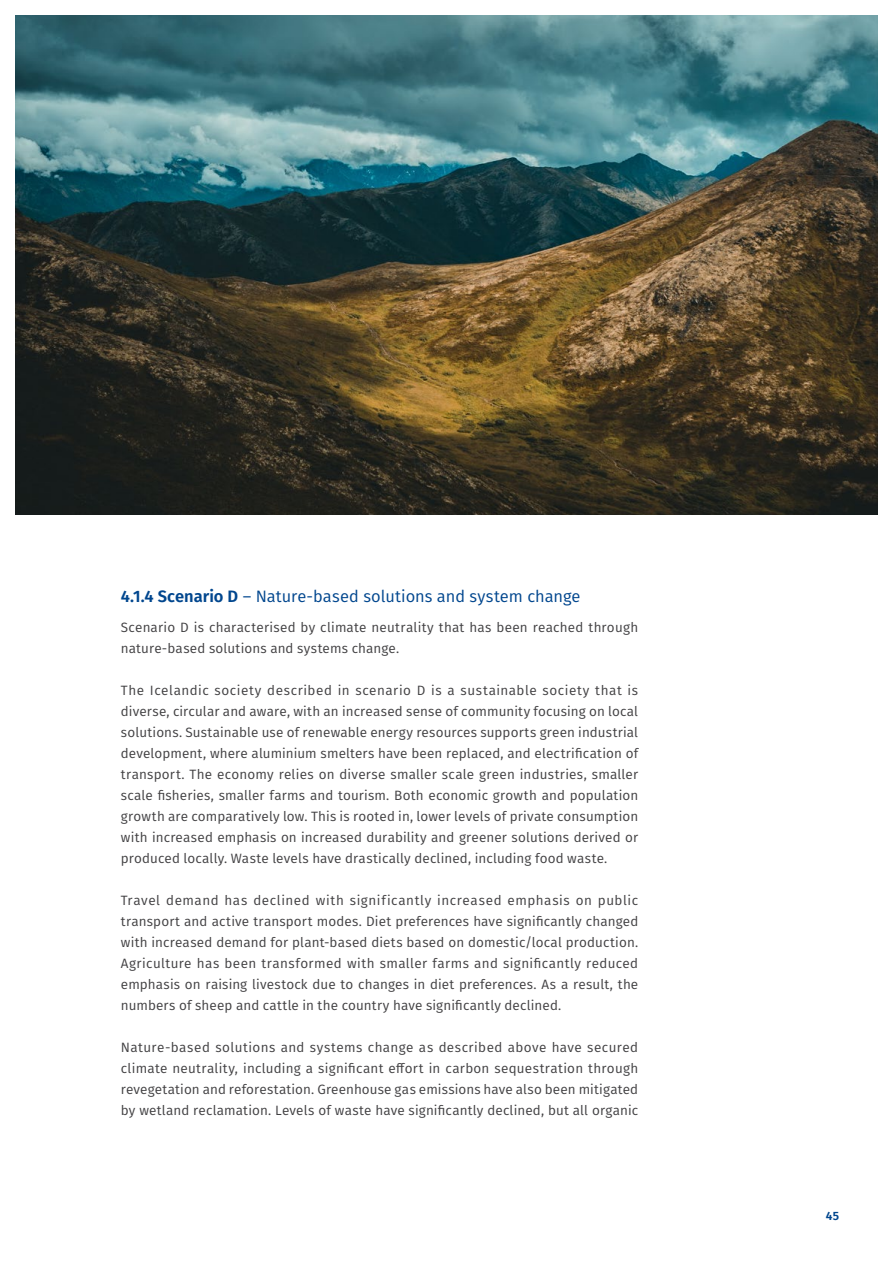
<style>
.page{position:relative;width:893px;height:1263px;background:#fff}
.page>*{position:absolute;margin:0;border:0;box-sizing:border-box;transform-origin:0 0}
.t1{font:16.5px "Fira GO";color:#00468e}
.t2{font:13.5px/21px "Fira GO";letter-spacing:.015em;color:#414042;text-align:justify}
.t3{font:600 12px "Fira GO";color:#00468e}
.s1{font-weight:600}
</style>
<div class="page">
<img style="left:15px;top:15px;width:863px;height:500px">
<p class="t1" style="left:121px;top:587px;width:461px"><span class="s1">4.1.4 Scenario D</span> – Nature-based solutions and system change</p>
<p class="t2" style="left:121px;top:617px;width:519px">Scenario D is characterised by climate neutrality that has been reached through nature-based solutions and systems change.</p>
<p class="t2" style="left:121px;top:680px;width:519px">The Icelandic society described in scenario D is a sustainable society that is diverse, circular and aware, with an increased sense of community focusing on local solutions. Sustainable use of renewable energy resources supports green industrial development, where aluminium smelters have been replaced, and electrification of transport. The economy relies on diverse smaller scale green industries, smaller scale fisheries, smaller farms and tourism. Both economic growth and population growth are comparatively low. This is rooted in, lower levels of private consumption with increased emphasis on increased durability and greener solutions derived or produced locally. Waste levels have drastically declined, including food waste.</p>
<p class="t2" style="left:121px;top:890px;width:519px">Travel demand has declined with significantly increased emphasis on public transport and active transport modes. Diet preferences have significantly changed with increased demand for plant-based diets based on domestic/local production.<br>Agriculture has been transformed with smaller farms and significantly reduced emphasis on raising livestock due to changes in diet preferences. As a result, the numbers of sheep and cattle in the country have significantly declined.</p>
<p class="t2" style="left:121px;top:1037px;width:519px">Nature-based solutions and systems change as described above have secured climate neutrality, including a significant effort in carbon sequestration through revegetation and reforestation. Greenhouse gas emissions have also been mitigated by wetland reclamation. Levels of waste have significantly declined, but all organic</p>
<p class="t3" style="left:826px;top:1209px;width:15px">45</p>
</div>
